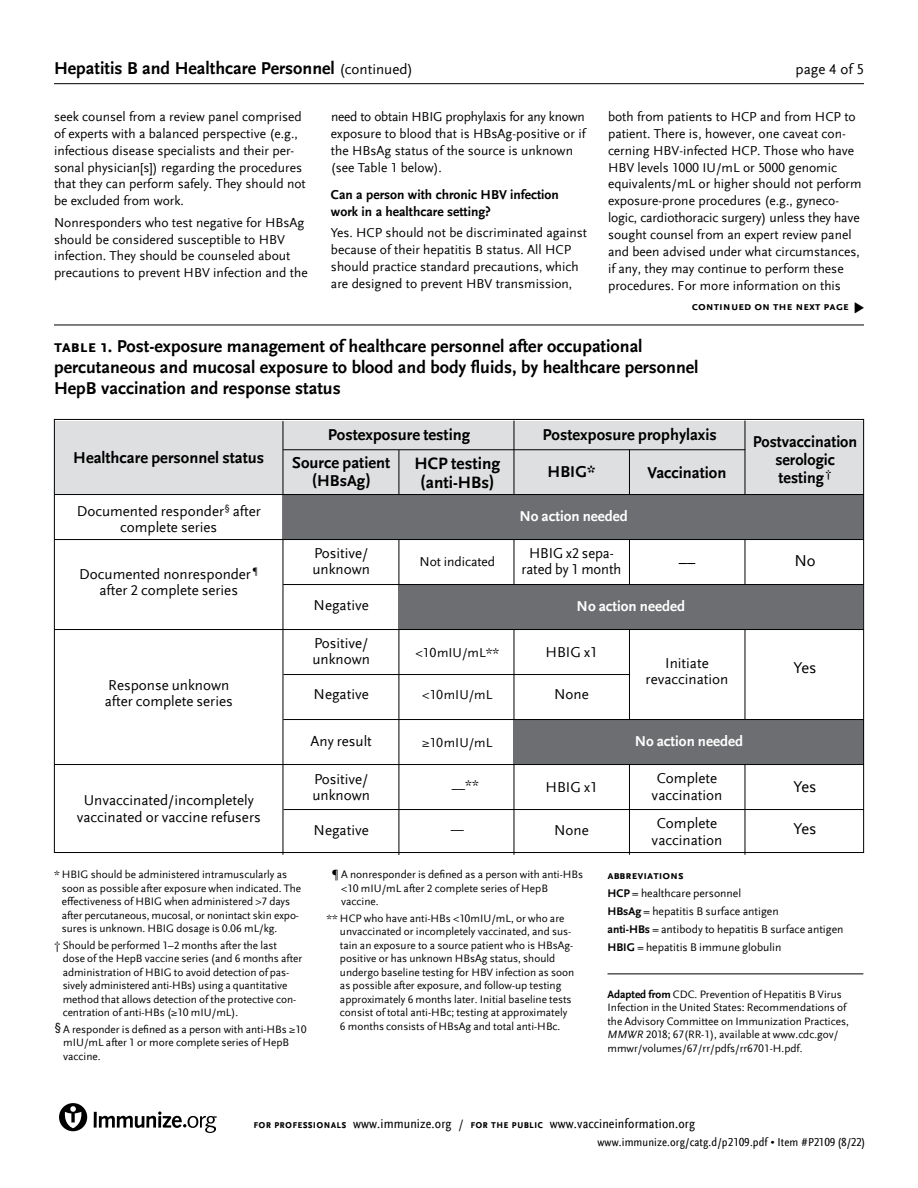
<style>
.page{position:relative;width:918px;height:1188px;background:#fff}
.page>*{position:absolute;margin:0;border:0;box-sizing:border-box;transform-origin:0 0}
.t1{font:700 18px/21px "Scala Sans Offc";color:#000}
.t2{font:700 17.25px/19.4px "Scala Sans Offc";color:#000;text-align:center}
.t3{font:700 16.5px/18px "Scala Sans Offc";color:#000;text-align:center}
.t4{font:16.5px "Scala Sans Offc";color:#000}
.t5{font:15px/16.5px "Scala Sans Offc";color:#000;text-align:center}
.t6{font:700 15px "Scala Sans Offc";color:#fff}
.t7{font:13.5px/16.8px "Scala Sans Offc";color:#000}
.t8{font:condensed 13.5px "Scala Sans Offc";letter-spacing:.01em;color:#000;scale:1.05 1}
.t9{font:700 13.5px/16.8px "Scala Sans Offc";color:#000}
.t10{font:condensed 12px "Scala Sans Offc";letter-spacing:.01em;color:#000;scale:1.05 1}
.t11{font:700 12px "Scala Sans Sc Offc";color:#000}
.t12{font:11.7px/18px "Scala Sans Offc";color:#000}
.t13{font:11.25px/13.5px "Scala Sans Offc";color:#000}
.s1{font-weight:400;font-size:15px}
.s2{font-family:"Scala Sans Sc Offc"}
.s3{font-family:"Helvetica"}
.s4{font-weight:700}
.s5{font-style:italic}
.s6{font-family:"Scala Sans Sc Offc";font-weight:700;font-stretch:normal;font-size:12px}
.s7{font-stretch:normal;font-size:12.75px}
.s8{font-stretch:normal}
</style>
<div class="page">
<hr style="left:54px;top:83px;width:810px;height:1px;background:#000">
<div style="left:54px;top:421px;width:810px;height:73px;background:#dedfe0"></div>
<hr style="left:629px;top:450px;width:1px;height:405px;background:#000">
<hr style="left:745px;top:421px;width:1px;height:434px;background:#000">
<hr style="left:514px;top:421px;width:1px;height:434px;background:#000">
<hr style="left:399px;top:450px;width:1px;height:405px;background:#000">
<hr style="left:283px;top:421px;width:1px;height:434px;background:#000">
<div style="left:398px;top:585px;width:465px;height:45px;background:#6d6e71"></div>
<div style="left:514px;top:719px;width:350px;height:45px;background:#6d6e71"></div>
<div style="left:283px;top:495px;width:581px;height:45px;background:#6d6e71"></div>
<hr style="left:283px;top:449px;width:462px;height:1px;background:#000">
<hr style="left:608px;top:974px;width:255px;height:1px;background:#000">
<hr style="left:54px;top:539px;width:810px;height:1px;background:#000">
<hr style="left:283px;top:584px;width:581px;height:1px;background:#000">
<hr style="left:54px;top:629px;width:810px;height:1px;background:#000">
<hr style="left:284px;top:674px;width:345px;height:1px;background:#000">
<hr style="left:283px;top:719px;width:581px;height:1px;background:#000">
<hr style="left:54px;top:764px;width:810px;height:1px;background:#000">
<hr style="left:284px;top:809px;width:580px;height:1px;background:#000">
<hr style="left:54px;top:494px;width:810px;height:1px;background:#000">
<hr style="left:54px;top:325px;width:810px;height:1px;background:#000">
<div style="left:59px;top:1103px;width:28px;height:28px;background:#000;border-radius:50%"></div>
<svg style="left:64px;top:1106px;width:19px;height:22px"></svg>
<svg style="left:94px;top:1111px;width:123px;height:22px"></svg>
<h1 class="t1" style="left:54px;top:58px;width:360px">Hepatitis B and Healthcare Personnel <span class="s1">(continued)</span></h1>
<h3 class="t5" style="left:796px;top:62px;width:70px">page 4 of 5</h3>
<p class="t7" style="left:54px;top:108px;width:253px">seek counsel from a review panel comprised of experts with a balanced perspective (e.g., infectious disease specialists and their per&shy;sonal physician[s]) regarding the procedures that they can perform safely. They should not be excluded from work.</p>
<p class="t7" style="left:54px;top:214px;width:255px">Nonresponders who test negative for HBsAg should be considered susceptible to HBV infection. They should be counseled about precautions to prevent HBV infection and the</p>
<p class="t7" style="left:331px;top:108px;width:256px">need to obtain HBIG prophylaxis for any known exposure to blood that is HBsAg-positive or if the HBsAg status of the source is unknown (see Table 1 below).</p>
<p class="t9" style="left:331px;top:186px;width:229px">Can a person with chronic HBV infection work in a healthcare setting?</p>
<p class="t7" style="left:331px;top:225px;width:257px">Yes. HCP should not be discriminated against because of their hepatitis B status. All HCP should practice standard precautions, which are designed to prevent HBV transmission,</p>
<p class="t7" style="left:608px;top:108px;width:255px">both from patients to HCP and from HCP to patient. There is, however, one caveat con&shy;cerning HBV-infected HCP. Those who have HBV levels 1000 IU/mL or 5000 genomic equivalents/mL or higher should not perform exposure-prone procedures (e.g., gyneco&shy;logic, cardiothoracic surgery) unless they have sought counsel from an expert review panel and been advised under what circumstances, if any, they may continue to perform these procedures. For more information on this</p>
<p class="t11" style="left:692px;top:300px;width:159px">continued on the next page</p>
<h1 class="t1" style="left:54px;top:336px;width:646px"><span class="s2">table 1</span>. Post-exposure management of healthcare personnel after occupational percutaneous and mucosal exposure to blood and body fluids, by healthcare personnel<br>HepB vaccination and response status</h1>
<h3 class="t3" style="left:73px;top:449px;width:192px">Healthcare personnel status</h3>
<h3 class="t5" style="left:77px;top:503px;width:186px">Documented responder<sup>§</sup> after complete series</h3>
<h3 class="t5" style="left:79px;top:566px;width:180px">Documented nonresponder <sup>¶ </sup>after 2 complete series</h3>
<h3 class="t5" style="left:105px;top:677px;width:130px;text-align:left">Response unknown after complete series</h3>
<h3 class="t5" style="left:77px;top:792px;width:186px">Unvaccinated/incompletely vaccinated or vaccine refusers</h3>
<h3 class="t3" style="left:328px;top:426px;width:144px">Postexposure testing</h3>
<h3 class="t3" style="left:542px;top:426px;width:176px">Postexposure prophylaxis</h3>
<h3 class="t3" style="left:292px;top:454px;width:99px">Source patient (HBsAg)</h3>
<h3 class="t5" style="left:313px;top:545px;width:59px;text-align:left">Positive/ unknown</h3>
<h3 class="t5" style="left:314px;top:598px;width:57px">Negative</h3>
<h3 class="t5" style="left:313px;top:635px;width:59px;text-align:left">Positive/ unknown</h3>
<h3 class="t5" style="left:314px;top:686px;width:57px">Negative</h3>
<h3 class="t5" style="left:311px;top:733px;width:63px">Any result</h3>
<h3 class="t5" style="left:313px;top:771px;width:59px;text-align:left">Positive/ unknown</h3>
<h3 class="t5" style="left:314px;top:823px;width:57px">Negative</h3>
<h2 class="t2" style="left:415px;top:454px;width:87px">HCP testing (anti-HBs)</h2>
<p class="t7" style="left:419px;top:553px;width:77px">Not indicated</p>
<p class="t7" style="left:416px;top:644px;width:85px">&lt;10mIU/mL**</p>
<p class="t7" style="left:422px;top:686px;width:72px">&lt;10mIU/mL</p>
<p class="t7" style="left:422px;top:734px;width:72px">≥10mIU/mL</p>
<p class="t7" style="left:452px;top:776px;width:28px">__**</p>
<p class="t7" style="left:451px;top:818px;width:15px">__</p>
<h3 class="t3" style="left:547px;top:463px;width:50px">HBIG*</h3>
<h3 class="t6" style="left:519px;top:508px;width:110px">No action needed</h3>
<h3 class="t5" style="left:522px;top:545px;width:101px">HBIG x2 sepa&shy;rated by 1 month</h3>
<h3 class="t3" style="left:648px;top:463px;width:80px">Vaccination</h3>
<h3 class="t4" style="left:679px;top:549px;width:18px">__</h3>
<h3 class="t6" style="left:577px;top:598px;width:110px">No action needed</h3>
<h3 class="t5" style="left:545px;top:644px;width:54px">HBIG x1</h3>
<h3 class="t5" style="left:554px;top:686px;width:36px">None</h3>
<h3 class="t5" style="left:545px;top:779px;width:54px">HBIG x1</h3>
<h3 class="t5" style="left:554px;top:823px;width:36px">None</h3>
<h3 class="t5" style="left:646px;top:655px;width:84px">Initiate revaccination</h3>
<h3 class="t6" style="left:635px;top:733px;width:110px">No action needed</h3>
<h3 class="t5" style="left:652px;top:771px;width:72px">Complete vaccination</h3>
<h3 class="t5" style="left:652px;top:816px;width:72px">Complete vaccination</h3>
<h3 class="t3" style="left:753px;top:432px;width:106px">Postvaccination serologic testing <sup>†</sup></h3>
<h3 class="t4" style="left:794px;top:551px;width:23px">No</h3>
<h3 class="t4" style="left:794px;top:659px;width:24px">Yes</h3>
<h3 class="t4" style="left:794px;top:778px;width:24px">Yes</h3>
<h3 class="t4" style="left:794px;top:820px;width:24px">Yes</h3>
<p class="t13" style="left:62px;top:868px;width:241px;text-indent:-8px">* HBIG should be administered intramuscularly as soon as possible after exposure when indicated. The effectiveness of HBIG when administered &gt;7 days after percutaneous, mucosal, or nonintact skin expo&shy;sures is unknown. HBIG dosage is 0.06 mL/kg.</p>
<p class="t13" style="left:63px;top:939px;width:241px;text-indent:-9px">† Should be performed 1–2 months after the last<br>dose of the HepB vaccine series (and 6 months after administration of HBIG to avoid detection of pas&shy;sively administered anti-HBs) using a quantitative method that allows detection of the protective con&shy;centration of anti-HBs (≥10 mIU/mL).</p>
<p class="t13" style="left:63px;top:1023px;width:245px;text-indent:-9px"><span class="s3">§</span> A responder is defined as a person with anti-HBs ≥10 mIU/mL after 1 or more complete series of HepB vaccine.</p>
<p class="t13" style="left:341px;top:868px;width:243px;text-indent:-9px">¶ A nonresponder is defined as a person with anti-HBs &lt;10 mIU/mL after 2 complete series of HepB vaccine.</p>
<p class="t13" style="left:340px;top:912px;width:236px;text-indent:-14px">** HCP who have anti-HBs &lt;10mIU/mL, or who are unvaccinated or incompletely vaccinated, and sus&shy;tain an exposure to a source patient who is HBsAg&shy;positive or has unknown HBsAg status, should undergo baseline testing for HBV infection as soon as possible after exposure, and follow-up testing approximately 6 months later. Initial baseline tests consist of total anti-HBc; testing at approximately 6 months consists of HBsAg and total anti-HBc.</p>
<p class="t11" style="left:608px;top:868px;width:78px">abbreviations</p>
<p class="t12" style="left:608px;top:884px;width:238px"><span class="s4">HCP</span> = healthcare personnel<br><span class="s4">HBsAg</span> = hepatitis B surface antigen<br><span class="s4">anti-HBs</span> = antibody to hepatitis B surface antigen <span class="s4">HBIG</span> = hepatitis B immune globulin</p>
<p class="t13" style="left:608px;top:987px;width:243px"><span class="s4">Adapted from</span> CDC. Prevention of Hepatitis B Virus Infection in the United States: Recommendations of the Advisory Committee on Immunization Practices, <span class="s5">MMWR</span> 2018; 67(RR-1), available at www.cdc.gov/ mmwr/volumes/67/rr/pdfs/rr6701-H.pdf.</p>
<p class="t8" style="left:254px;top:1116px;width:422px"><span class="s6">for professionals</span> www.immunize.org <span class="s7">/</span> <span class="s6">for the public</span> www.vaccineinformation.org</p>
<p class="t10" style="left:597px;top:1135px;width:257px">www.immunize.org/catg.d/p2109.pdf <span class="s8">•</span> Item #P2109 (8/22)</p>
</div>
